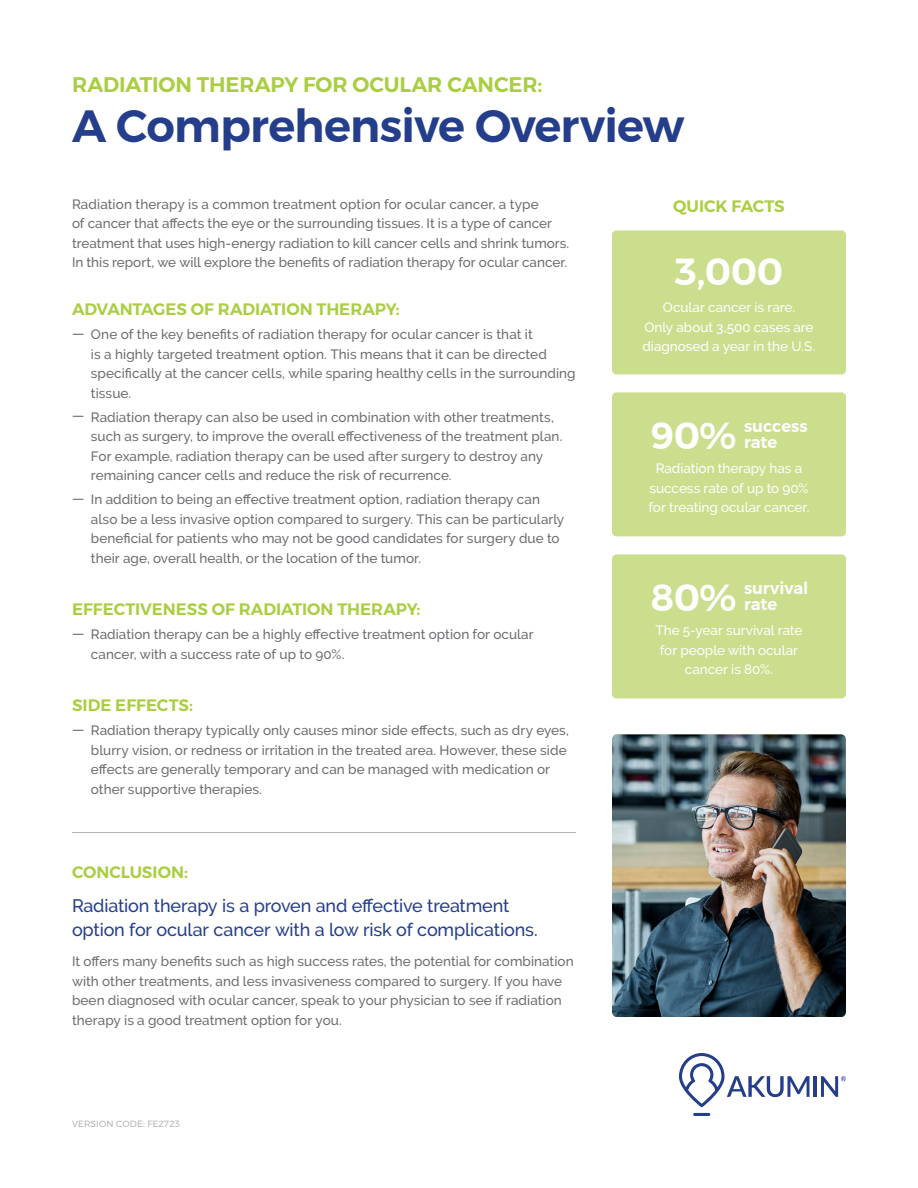
<style>
.page{position:relative;width:918px;height:1188px;background:#fff}
.page>*{position:absolute;margin:0;border:0;box-sizing:border-box;transform-origin:0 0}
.H1{font:600 45px "Montserrat";letter-spacing:-.015em;color:#243e8c}
.H4{font:600 37.5px "Montserrat";letter-spacing:-.01em;color:#fff}
.H4-2{font:600 21px "Montserrat";letter-spacing:-.005em;color:#aace42}
.t1{font:500 18px/24px "Raleway";letter-spacing:-.01em;color:#243e8c}
.H4-3{font:600 16.5px "Montserrat";color:#aace42}
.H4-4{font:600 16.5px/16.5px "Montserrat";letter-spacing:-.005em;color:#fff}
.t2{font:500 13.5px/19.5px "Raleway";letter-spacing:.005em;color:#6c6d70}
.H4-5{font:500 13.5px/19.5px "Raleway";color:#fff;text-align:center}
.Body_Bullet{font:9px "Montserrat";letter-spacing:.02em;color:#b2b3b7}
</style>
<div class="page">
<hr style="left:693px;top:1113px;width:17px;height:3px;background:#243e8c;border-radius:2px">
<svg style="left:679px;top:1053px;width:131px;height:54px"></svg>
<hr style="left:814px;top:1076px;width:3px;height:21px;background:#243e8c">
<svg style="left:821px;top:1076px;width:25px;height:21px"></svg>
<hr style="left:72px;top:832px;width:504px;height:1px;background:#b2b3b7">
<div style="left:612px;top:230px;width:234px;height:144px;background:#cade8d;border-radius:4px"></div>
<div style="left:612px;top:392px;width:234px;height:144px;background:#cade8d;border-radius:4px"></div>
<div style="left:612px;top:554px;width:234px;height:144px;background:#cade8d;border-radius:4px"></div>
<img style="left:612px;top:734px;width:234px;height:283px">
<p class="H4-2" style="left:72px;top:68px;width:472px">RADIATION THERAPY FOR OCULAR CANCER:</p>
<p class="H1" style="left:72px;top:90px;width:614px">A Comprehensive Overview</p>
<p class="t2" style="left:72px;top:194px;width:499px">Radiation therapy is a common treatment option for ocular cancer, a type<br>of cancer that affects the eye or the surrounding tissues. It is a type of cancer treatment that uses high-energy radiation to kill cancer cells and shrink tumors.<br>In this report, we will explore the benefits of radiation therapy for ocular cancer.</p>
<p class="H4-3" style="left:72px;top:296px;width:329px">ADVANTAGES OF RADIATION THERAPY:</p>
<p class="t2" style="left:91px;top:325px;width:486px;text-indent:-19px">— One of the key benefits of radiation therapy for ocular cancer is that it<br>is a highly targeted treatment option. This means that it can be directed specifically at the cancer cells, while sparing healthy cells in the surrounding tissue.</p>
<p class="t2" style="left:91px;top:407px;width:473px;text-indent:-19px">— Radiation therapy can also be used in combination with other treatments, such as surgery, to improve the overall effectiveness of the treatment plan.<br>For example, radiation therapy can be used after surgery to destroy any remaining cancer cells and reduce the risk of recurrence.</p>
<p class="t2" style="left:91px;top:490px;width:475px;text-indent:-19px">— In addition to being an effective treatment option, radiation therapy can also be a less invasive option compared to surgery. This can be particularly beneficial for patients who may not be good candidates for surgery due to their age, overall health, or the location of the tumor.</p>
<p class="H4-3" style="left:72px;top:596px;width:350px">EFFECTIVENESS OF RADIATION THERAPY:</p>
<p class="t2" style="left:91px;top:625px;width:444px;text-indent:-19px">— Radiation therapy can be a highly effective treatment option for ocular cancer, with a success rate of up to 90%.</p>
<p class="H4-3" style="left:72px;top:692px;width:123px">SIDE EFFECTS:</p>
<p class="t2" style="left:91px;top:721px;width:480px;text-indent:-19px">— Radiation therapy typically only causes minor side effects, such as dry eyes, blurry vision, or redness or irritation in the treated area. However, these side effects are generally temporary and can be managed with medication or other supportive therapies.</p>
<p class="H4-3" style="left:72px;top:859px;width:118px">CONCLUSION:</p>
<p class="t1" style="left:72px;top:894px;width:467px">Radiation therapy is a proven and effective treatment option for ocular cancer with a low risk of complications.</p>
<p class="t2" style="left:72px;top:952px;width:503px">It offers many benefits such as high success rates, the potential for combination with other treatments, and less invasiveness compared to surgery. If you have been diagnosed with ocular cancer, speak to your physician to see if radiation therapy is a good treatment option for you.</p>
<p class="Body_Bullet" style="left:72px;top:1117px;width:110px">VERSION CODE: FE2723</p>
<p class="H4-3" style="left:673px;top:193px;width:113px">QUICK FACTS</p>
<p class="H4" style="left:675px;top:242px;width:110px">3,000</p>
<p class="H4-5" style="left:642px;top:298px;width:175px">Ocular cancer is rare.<br>Only about 3,500 cases are diagnosed a year in the U.S.</p>
<p class="H4" style="left:651px;top:406px;width:87px">90%</p>
<p class="H4-4" style="left:744px;top:418px;width:65px">success rate</p>
<p class="H4-5" style="left:649px;top:459px;width:162px">Radiation therapy has a success rate of up to 90% for treating ocular cancer.</p>
<p class="H4" style="left:651px;top:568px;width:87px">80%</p>
<p class="H4-4" style="left:744px;top:580px;width:66px">survival rate</p>
<p class="H4-5" style="left:656px;top:621px;width:148px">The 5-year survival rate for people with ocular cancer is 80%.</p>
</div>
